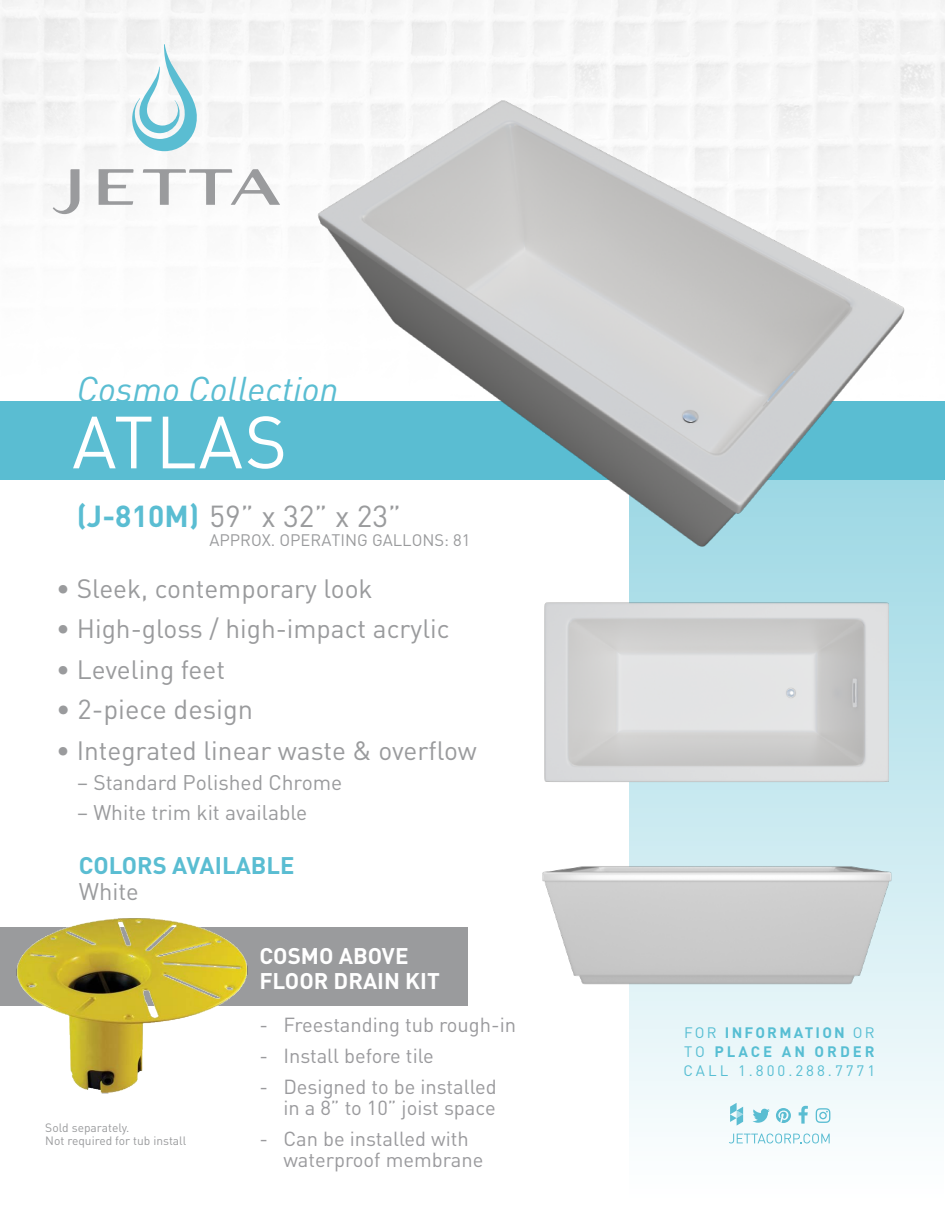
<style>
.page{position:relative;width:945px;height:1215px;background:#fff}
.page>*{position:absolute;margin:0;border:0;box-sizing:border-box;transform-origin:0 0}
.t1{font:72.6px "DIN";letter-spacing:.025em;color:#fff}
.t2{font:italic 35.4px "DIN";color:#5abdd2}
.t3{font:30px "DIN";color:#9a9b9d}
.t4{font:27.15px "DIN";color:#9a9b9d}
.t5{font:26.25px "DIN";color:#9a9b9d}
.t6{font:700 23.7px "DIN";color:#5abdd2}
.t7{font:23.7px "DIN";color:#9a9b9d}
.t8{font:700 22.35px/25.5px "DIN";color:#fff}
.t9{font:21px "DIN";color:#9a9b9d}
.t10{font:20.1px/21.1px "DIN";color:#9a9a9d;text-align:right}
.t11{font:20.1px "DIN";letter-spacing:-.02em;color:#9a9a9d}
.t12{font:16.5px "DIN";color:#9a9b9d}
.t13{font:15px/19.4px "DIN";letter-spacing:.2em;color:#57bed3;text-align:justify}
.t14{font:12px/13.5px "DIN";color:#9a9b9d}
.s1{font-weight:700;color:#5abdd2}
.s2{font-weight:700}
</style>
<div class="page">
<div style="left:630px;top:4px;width:314px;height:1198px;background:#f6fafc"></div>
<div style="left:0;top:401px;width:945px;height:79px;background:#5abdd2"></div>
<svg style="left:53px;top:169px;width:27px;height:45px"></svg>
<svg style="left:143px;top:169px;width:72px;height:36px"></svg>
<svg style="left:99px;top:169px;width:35px;height:36px"></svg>
<svg style="left:124px;top:44px;width:82px;height:107px"></svg>
<svg style="left:752px;top:1109px;width:18px;height:14px"></svg>
<svg style="left:729px;top:1134px;width:101px;height:9px"></svg>
<svg style="left:776px;top:1108px;width:15px;height:15px"></svg>
<svg style="left:799px;top:1106px;width:9px;height:18px"></svg>
<svg style="left:730px;top:1103px;width:13px;height:23px"></svg>
<svg style="left:816px;top:1108px;width:14px;height:15px"></svg>
<div style="left:0;top:927px;width:467px;height:79px;background:#9a9b9d"></div>
<img style="left:16px;top:918px;width:232px;height:176px">
<img style="left:215px;top:51px;width:730px;height:440px">
<img style="left:544px;top:491px;width:400px;height:190px">
<img style="left:467px;top:681px;width:477px;height:399px">
<h2 class="t2" style="left:77px;top:367px;width:263px">Cosmo Collection</h2>
<h1 class="t1" style="left:72px;top:397px;width:217px">ATLAS</h1>
<h3 class="t3" style="left:77px;top:497px;width:326px"><span class="s1">(J-810M)</span> 59” x 32” x 23”</h3>
<p class="t12" style="left:209px;top:530px;width:263px">APPROX. OPERATING GALLONS: 81</p>
<h3 class="t5" style="left:56px;top:572px;width:318px">• Sleek, contemporary look</h3>
<h3 class="t5" style="left:56px;top:612px;width:395px">• High-gloss / high-impact acrylic</h3>
<h3 class="t5" style="left:56px;top:653px;width:170px">• Leveling feet</h3>
<h3 class="t4" style="left:56px;top:693px;width:198px">• 2-piece design</h3>
<h3 class="t5" style="left:56px;top:734px;width:422px">• Integrated linear waste &amp; overflow</h3>
<p class="t9" style="left:77px;top:769px;width:267px">– Standard Polished Chrome</p>
<p class="t9" style="left:77px;top:799px;width:232px">– White trim kit available</p>
<p class="t6" style="left:79px;top:850px;width:217px">COLORS AVAILABLE</p>
<p class="t7" style="left:79px;top:877px;width:61px">White</p>
<p class="t14" style="left:45px;top:1120px;width:143px">Sold separately.<br>Not required for tub install</p>
<p class="t8" style="left:259px;top:942px;width:182px">COSMO ABOVE<br>FLOOR DRAIN KIT</p>
<p class="t11" style="left:259px;top:1012px;width:258px">- Freestanding tub rough-in</p>
<p class="t10" style="left:259px;top:1045px;width:176px">- Install before tile</p>
<p class="t10" style="left:259px;top:1076px;width:239px">- Designed to be installed in a 8” to 10” joist space</p>
<p class="t10" style="left:283px;top:1128px;width:202px;text-align:left;text-indent:-24px">- Can be installed with waterproof membrane</p>
<p class="t13" style="left:684px;top:1022px;width:193px">FOR <span class="s2">INFORMATION</span> OR TO <span class="s2">PLACE AN ORDER </span>CALL 1.800.288.7771</p>
</div>
